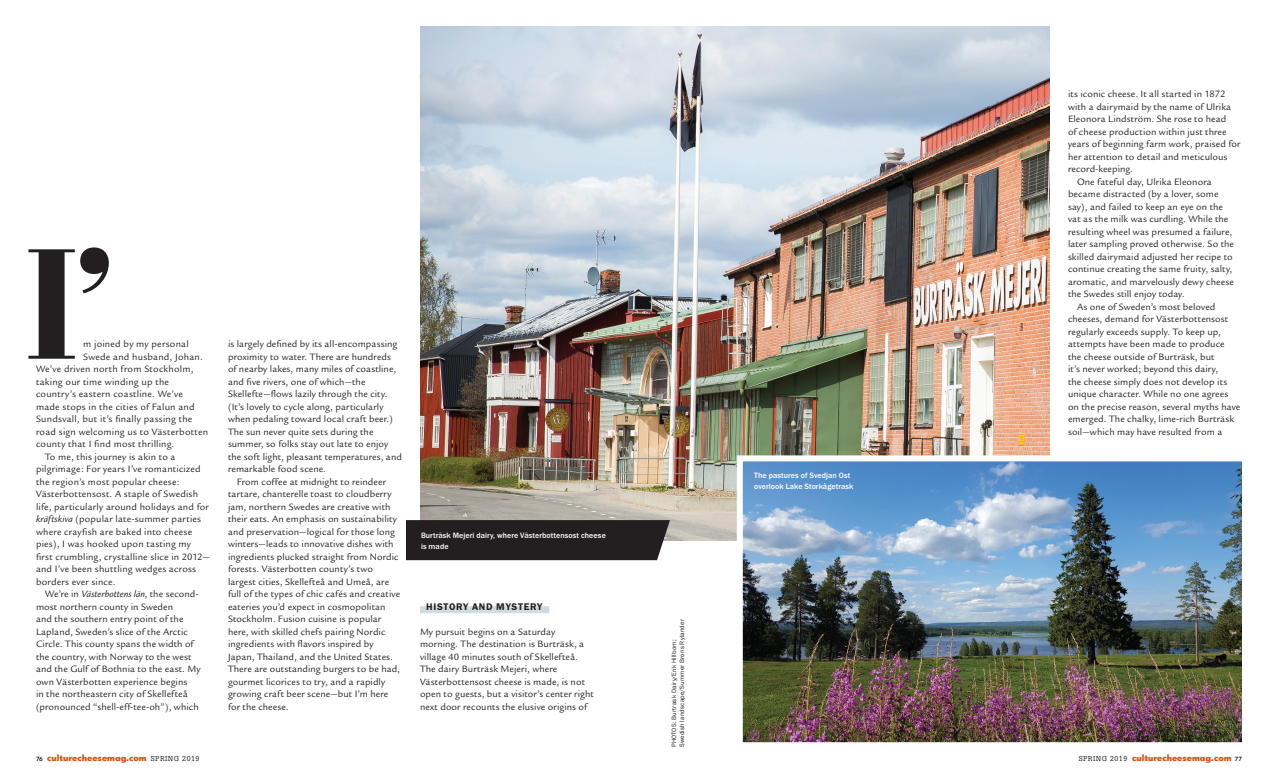
<style>
.page{position:relative;width:1278px;height:783px;background:#fff}
.page>*{position:absolute;margin:0;border:0;box-sizing:border-box;transform-origin:0 0}
.t1{font:10px/12.5px "Legacy Sans";letter-spacing:.01em;color:#231f20}
.t2{font:700 10px "Drescher Grotesk BT";color:#d9531c}
.t3{font:600 10px "Franklin Gothic EF";letter-spacing:.065em;color:#231f20}
.t4{font:500 8px/11px "Franklin Gothic EF";letter-spacing:.005em;color:#fff}
.t5{font:6.5px/8px "Franklin Gothic EF";letter-spacing:.025em;color:#231f20}
.s1{font-style:italic}
.s2{font-family:"Neutra Disp";font-size:8px;color:#231f20}
.s3{font-family:"Glypha LT Std";font-weight:400;font-size:7px;color:#231f20}
</style>
<div class="page">
<img style="left:420px;top:26px;width:630px;height:514px">
<img style="left:734px;top:452px;width:508px;height:291px">
<div style="left:420px;top:606px;width:129px;height:7px;background:#cfdce2"></div>
<svg style="left:28px;top:247px;width:81px;height:112px"></svg>
<div style="left:406px;top:520px;width:264px;height:40px;background:#231f20"></div>
<p class="t1" style="left:83px;top:338px;width:107px">m joined by my personal</p>
<p class="t1" style="left:83px;top:350px;width:121px">Swede and husband, Johan.</p>
<p class="t1" style="left:36px;top:363px;width:159px">We’ve driven north from Stockholm,</p>
<p class="t1" style="left:36px;top:375px;width:135px">taking our time winding up the</p>
<p class="t1" style="left:36px;top:388px;width:149px">country’s eastern coastline. We’ve</p>
<p class="t1" style="left:36px;top:400px;width:160px">made stops in the cities of Falun and</p>
<p class="t1" style="left:36px;top:413px;width:158px">Sundsvall, but it’s finally passing the</p>
<p class="t1" style="left:36px;top:425px;width:174px">road sign welcoming us to Västerbotten</p>
<p class="t1" style="left:36px;top:438px;width:140px">county that I find most thrilling.</p>
<p class="t1" style="left:45px;top:450px;width:132px">To me, this journey is akin to a</p>
<p class="t1" style="left:36px;top:463px;width:166px">pilgrimage: For years I’ve romanticized</p>
<p class="t1" style="left:36px;top:475px;width:145px">the region’s most popular cheese:</p>
<p class="t1" style="left:36px;top:488px;width:164px">Västerbottensost. A staple of Swedish</p>
<p class="t1" style="left:36px;top:500px;width:174px">life, particularly around holidays and for</p>
<p class="t1" style="left:36px;top:513px;width:167px"><span class="s1">kräftskiva</span> (popular late-summer parties</p>
<p class="t1" style="left:36px;top:525px;width:158px">where crayfish are baked into cheese</p>
<p class="t1" style="left:36px;top:538px;width:156px">pies), I was hooked upon tasting my</p>
<p class="t1" style="left:36px;top:550px;width:175px">first crumbling, crystalline slice in 2012—</p>
<p class="t1" style="left:36px;top:563px;width:162px">and I’ve been shuttling wedges across</p>
<p class="t1" style="left:36px;top:575px;width:81px">borders ever since.</p>
<p class="t1" style="left:45px;top:588px;width:155px">We’re in <span class="s1">Västerbottens län</span>, the second-</p>
<p class="t1" style="left:36px;top:600px;width:139px">most northern county in Sweden</p>
<p class="t1" style="left:36px;top:613px;width:149px">and the southern entry point of the</p>
<p class="t1" style="left:36px;top:625px;width:153px">Lapland, Sweden’s slice of the Arctic</p>
<p class="t1" style="left:36px;top:638px;width:159px">Circle. This county spans the width of</p>
<p class="t1" style="left:36px;top:650px;width:157px">the country, with Norway to the west</p>
<p class="t1" style="left:36px;top:663px;width:166px">and the Gulf of Bothnia to the east. My</p>
<p class="t1" style="left:36px;top:675px;width:153px">own Västerbotten experience begins</p>
<p class="t1" style="left:36px;top:688px;width:153px">in the northeastern city of Skellefteå</p>
<p class="t1" style="left:36px;top:700px;width:164px">(pronounced “shell-eff-tee-oh”), which</p>
<p class="t1" style="left:228px;top:338px;width:171px">is largely defined by its all-encompassing</p>
<p class="t1" style="left:228px;top:350px;width:165px">proximity to water. There are hundreds</p>
<p class="t1" style="left:228px;top:363px;width:170px">of nearby lakes, many miles of coastline,</p>
<p class="t1" style="left:228px;top:375px;width:139px">and five rivers, one of which—the</p>
<p class="t1" style="left:228px;top:388px;width:161px">Skellefte—flows lazily through the city.</p>
<p class="t1" style="left:228px;top:400px;width:157px">(It’s lovely to cycle along, particularly</p>
<p class="t1" style="left:228px;top:413px;width:166px">when pedaling toward local craft beer.)</p>
<p class="t1" style="left:228px;top:425px;width:147px">The sun never quite sets during the</p>
<p class="t1" style="left:228px;top:438px;width:162px">summer, so folks stay out late to enjoy</p>
<p class="t1" style="left:228px;top:450px;width:176px">the soft light, pleasant temperatures, and</p>
<p class="t1" style="left:228px;top:463px;width:100px">remarkable food scene.</p>
<p class="t1" style="left:237px;top:475px;width:151px">From coffee at midnight to reindeer</p>
<p class="t1" style="left:228px;top:488px;width:165px">tartare, chanterelle toast to cloudberry</p>
<p class="t1" style="left:228px;top:500px;width:164px">jam, northern Swedes are creative with</p>
<p class="t1" style="left:228px;top:513px;width:171px">their eats. An emphasis on sustainability</p>
<p class="t1" style="left:228px;top:525px;width:168px">and preservation—logical for those long</p>
<p class="t1" style="left:228px;top:538px;width:167px">winters—leads to innovative dishes with</p>
<p class="t1" style="left:228px;top:550px;width:172px">ingredients plucked straight from Nordic</p>
<p class="t1" style="left:228px;top:563px;width:147px">forests. Västerbotten county’s two</p>
<p class="t1" style="left:228px;top:575px;width:163px">largest cities, Skellefteå and Umeå, are</p>
<p class="t1" style="left:228px;top:588px;width:174px">full of the types of chic cafés and creative</p>
<p class="t1" style="left:228px;top:600px;width:159px">eateries you’d expect in cosmopolitan</p>
<p class="t1" style="left:228px;top:613px;width:155px">Stockholm. Fusion cuisine is popular</p>
<p class="t1" style="left:228px;top:625px;width:159px">here, with skilled chefs pairing Nordic</p>
<p class="t1" style="left:228px;top:638px;width:147px">ingredients with flavors inspired by</p>
<p class="t1" style="left:228px;top:650px;width:167px">Japan, Thailand, and the United States.</p>
<p class="t1" style="left:228px;top:663px;width:174px">There are outstanding burgers to be had,</p>
<p class="t1" style="left:228px;top:675px;width:159px">gourmet licorices to try, and a rapidly</p>
<p class="t1" style="left:228px;top:688px;width:162px">growing craft beer scene—but I’m here</p>
<p class="t1" style="left:228px;top:700px;width:62px">for the cheese.</p>
<p class="t4" style="left:421px;top:530px;width:186px">Burträsk Mejeri dairy, where Västerbottensost cheese is made</p>
<p class="t3" style="left:426px;top:601px;width:118px">HISTORY AND MYSTERY</p>
<p class="t1" style="left:420px;top:625px;width:175px">My pursuit begins on a Saturday morning. The destination is Burträsk, a village 40 minutes south of Skellefteå.<br>The dairy Burträsk Mejeri, where Västerbottensost cheese is made, is not open to guests, but a visitor’s center right next door recounts the elusive origins of</p>
<p class="t5" style="left:670px;top:747px;width:130px;rotate:-90deg">PHOTOS: Burtrask Dairy/Erik Hillbom;<br>Swedish landscape/Summer Brons Rylander</p>
<p class="t4" style="left:754px;top:470px;width:101px">The pastures of Svedjan Ost overlook Lake Storkågetrask</p>
<p class="t1" style="left:1068px;top:88px;width:159px">its iconic cheese. It all started in 1872</p>
<p class="t1" style="left:1068px;top:100px;width:165px">with a dairymaid by the name of Ulrika</p>
<p class="t1" style="left:1068px;top:113px;width:160px">Eleonora Lindström. She rose to head</p>
<p class="t1" style="left:1068px;top:125px;width:160px">of cheese production within just three</p>
<p class="t1" style="left:1068px;top:138px;width:174px">years of beginning farm work, praised for</p>
<p class="t1" style="left:1068px;top:150px;width:161px">her attention to detail and meticulous</p>
<p class="t1" style="left:1068px;top:163px;width:66px">record-keeping.</p>
<p class="t1" style="left:1077px;top:175px;width:136px">One fateful day, Ulrika Eleonora</p>
<p class="t1" style="left:1068px;top:188px;width:152px">became distracted (by a lover, some</p>
<p class="t1" style="left:1068px;top:200px;width:157px">say), and failed to keep an eye on the</p>
<p class="t1" style="left:1068px;top:213px;width:162px">vat as the milk was curdling. While the</p>
<p class="t1" style="left:1068px;top:225px;width:166px">resulting wheel was presumed a failure,</p>
<p class="t1" style="left:1068px;top:238px;width:168px">later sampling proved otherwise. So the</p>
<p class="t1" style="left:1068px;top:250px;width:166px">skilled dairymaid adjusted her recipe to</p>
<p class="t1" style="left:1068px;top:263px;width:166px">continue creating the same fruity, salty,</p>
<p class="t1" style="left:1068px;top:275px;width:167px">aromatic, and marvelously dewy cheese</p>
<p class="t1" style="left:1068px;top:288px;width:118px">the Swedes still enjoy today.</p>
<p class="t1" style="left:1077px;top:300px;width:140px">As one of Sweden’s most beloved</p>
<p class="t1" style="left:1068px;top:313px;width:162px">cheeses, demand for Västerbottensost</p>
<p class="t1" style="left:1068px;top:325px;width:155px">regularly exceeds supply. To keep up,</p>
<p class="t1" style="left:1068px;top:338px;width:158px">attempts have been made to produce</p>
<p class="t1" style="left:1068px;top:350px;width:148px">the cheese outside of Burträsk, but</p>
<p class="t1" style="left:1068px;top:363px;width:152px">it’s never worked; beyond this dairy,</p>
<p class="t1" style="left:1068px;top:375px;width:161px">the cheese simply does not develop its</p>
<p class="t1" style="left:1068px;top:388px;width:162px">unique character. While no one agrees</p>
<p class="t1" style="left:1068px;top:400px;width:174px">on the precise reason, several myths have</p>
<p class="t1" style="left:1068px;top:413px;width:168px">emerged. The chalky, lime-rich Burträsk</p>
<p class="t1" style="left:1068px;top:425px;width:156px">soil—which may have resulted from a</p>
<p class="t2" style="left:36px;top:751px;width:165px"><span class="s2">76</span> culturecheesemag.com <span class="s3">SPRING 2019</span></p>
<p class="t2" style="left:1079px;top:751px;width:165px"><span class="s3">SPRING 2019</span> culturecheesemag.com <span class="s2">77</span></p>
</div>
